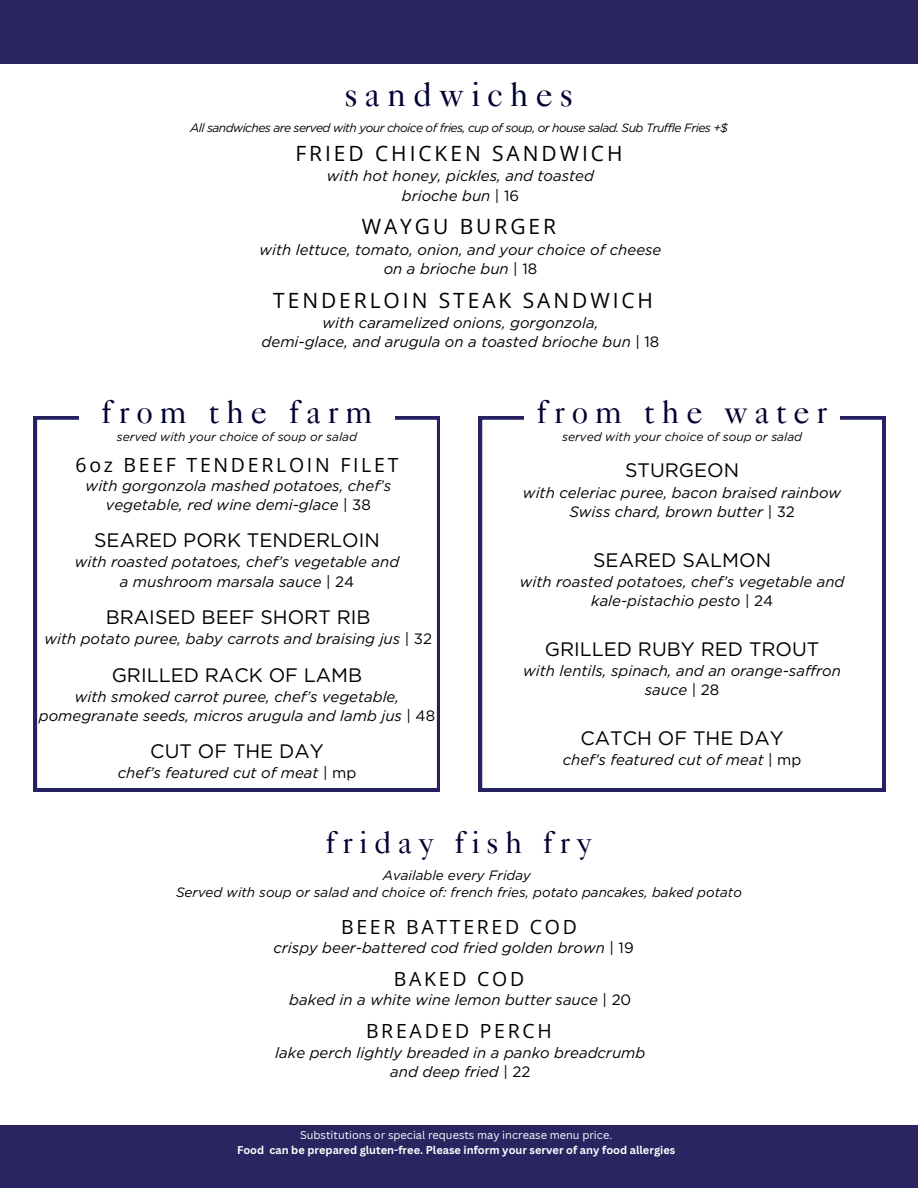
<style>
.page{position:relative;width:918px;height:1188px;background:#fff}
.page>*{position:absolute;margin:0;border:0;box-sizing:border-box;transform-origin:0 0}
.t1{font:34.5px "Caslon 540 LT Std";letter-spacing:.2em;color:#000032}
.t2{font:33px "Caslon 540 LT Std";letter-spacing:.2em;color:#000032}
.t3{font:31.5px "Caslon 540 LT Std";letter-spacing:.2em;color:#000032}
.t4{font:21px "Open Sans";letter-spacing:.14em;color:#000}
.t5{font:19.5px "Gotham";color:#000}
.t6{font:19.5px "Open Sans";letter-spacing:.14em;color:#000}
.t7{font:italic 15px/19.2px "Gotham";color:#000;text-align:center}
.t8{font:italic 13.5px/16.8px "Gotham";color:#000;text-align:center}
.t9{font:italic 12px "Gotham";letter-spacing:-.045em;color:#000}
.t10{font:italic 12px "Gotham";color:#000}
.t11{font:700 10.95px "Canva Sans";color:#fff}
.t12{font:10.95px "Canva Sans";color:#fff}
.s1{font-style:normal}
</style>
<div class="page">
<div style="left:0;top:1125px;width:918px;height:63px;background:#282561"></div>
<div style="left:0;top:0;width:918px;height:64px;background:#282561"></div>
<svg style="left:34px;top:416px;width:406px;height:375px"></svg>
<div style="left:79px;top:406px;width:316px;height:21px;background:#fff"></div>
<svg style="left:479px;top:416px;width:406px;height:375px"></svg>
<div style="left:525px;top:406px;width:315px;height:21px;background:#fff"></div>
<h1 class="t1" style="left:345px;top:82px;width:230px">sandwiches</h1>
<p class="t9" style="left:190px;top:121px;width:539px">All sandwiches are served with your choice of fries, cup of soup, or house salad. Sub Truffle Fries +$</p>
<h1 class="t4" style="left:295px;top:139px;width:329px">FRIED CHICKEN SANDWICH</h1>
<h1 class="t7" style="left:327px;top:166px;width:269px">with hot honey, pickles, and toasted brioche bun <span class="s1">| 16</span></h1>
<h2 class="t4" style="left:362px;top:212px;width:196px">WAYGU BURGER</h2>
<h2 class="t7" style="left:259px;top:240px;width:404px">with lettuce, tomato, onion, and your choice of cheese on a brioche bun <span class="s1">| 18</span></h2>
<p class="t4" style="left:273px;top:285px;width:381px">TENDERLOIN STEAK SANDWICH</p>
<p class="t7" style="left:262px;top:313px;width:399px">with caramelized onions, gorgonzola,<br>demi-glace, and arugula on a toasted brioche bun <span class="s1">| 18</span></p>
<p class="t2" style="left:101px;top:400px;width:273px">from the farm</p>
<h2 class="t10" style="left:117px;top:430px;width:242px">served with your choice of soup or salad</h2>
<h3 class="t6" style="left:76px;top:451px;width:324px">6oz BEEF TENDERLOIN FILET</h3>
<h3 class="t7" style="left:86px;top:476px;width:307px">with gorgonzola mashed potatoes, chef’s vegetable, red wine demi-glace <span class="s1">| 38</span></h3>
<h2 class="t5" style="left:94px;top:529px;width:287px">SEARED PORK TENDERLOIN</h2>
<h2 class="t7" style="left:75px;top:552px;width:326px">with roasted potatoes, chef’s vegetable and a mushroom marsala sauce <span class="s1">| 24</span></h2>
<h2 class="t5" style="left:106px;top:605px;width:266px">BRAISED BEEF SHORT RIB</h2>
<h2 class="t7" style="left:44px;top:629px;width:389px">with potato puree, baby carrots and braising jus <span class="s1">| 32</span></h2>
<p class="t5" style="left:112px;top:663px;width:252px">GRILLED RACK OF LAMB</p>
<p class="t7" style="left:39px;top:687px;width:398px">with smoked carrot puree, chef’s vegetable, pomegranate seeds, micros arugula and lamb jus <span class="s1">| 48</span></p>
<h2 class="t5" style="left:150px;top:739px;width:175px">CUT OF THE DAY</h2>
<h2 class="t7" style="left:118px;top:763px;width:240px">chef’s featured cut of meat <span class="s1">| mp</span></h2>
<h1 class="t2" style="left:537px;top:400px;width:293px">from the water</h1>
<p class="t10" style="left:562px;top:430px;width:242px">served with your choice of soup or salad</p>
<h2 class="t5" style="left:625px;top:459px;width:116px">STURGEON</h2>
<h2 class="t7" style="left:523px;top:483px;width:320px">with celeriac puree, bacon braised rainbow<br>Swiss chard, brown butter <span class="s1">| 32</span></h2>
<h2 class="t5" style="left:593px;top:548px;width:179px">SEARED SALMON</h2>
<h2 class="t7" style="left:520px;top:572px;width:326px">with roasted potatoes, chef’s vegetable and kale-pistachio pesto <span class="s1">| 24</span></h2>
<h2 class="t5" style="left:545px;top:637px;width:276px">GRILLED RUBY RED TROUT</h2>
<h2 class="t7" style="left:523px;top:661px;width:319px">with lentils, spinach, and an orange-saffron sauce <span class="s1">| 28</span></h2>
<h2 class="t5" style="left:580px;top:726px;width:205px">CATCH OF THE DAY</h2>
<h2 class="t7" style="left:563px;top:750px;width:240px">chef’s featured cut of meat <span class="s1">| mp</span></h2>
<h2 class="t3" style="left:326px;top:831px;width:268px">friday fish fry</h2>
<h2 class="t8" style="left:176px;top:867px;width:567px">Available every Friday<br>Served with soup or salad and choice of: french fries, potato pancakes, baked potato</h2>
<h2 class="t6" style="left:341px;top:913px;width:237px">BEER BATTERED COD</h2>
<h2 class="t7" style="left:273px;top:938px;width:362px">crispy beer-battered cod fried golden brown <span class="s1">| 19</span></h2>
<h2 class="t6" style="left:394px;top:965px;width:132px">BAKED COD</h2>
<h2 class="t7" style="left:289px;top:990px;width:344px">baked in a white wine lemon butter sauce <span class="s1">| 20</span></h2>
<h1 class="t6" style="left:366px;top:1018px;width:187px">BREADED PERCH</h1>
<h1 class="t7" style="left:275px;top:1043px;width:372px">lake perch lightly breaded in a panko breadcrumb and deep fried <span class="s1">| 22</span></h1>
<h2 class="t12" style="left:300px;top:1128px;width:314px">Substitutions or special requests may increase menu price.</h2>
<h2 class="t11" style="left:237px;top:1143px;width:440px">Food can be prepared gluten-free. Please inform your server of any food allergies</h2>
</div>
